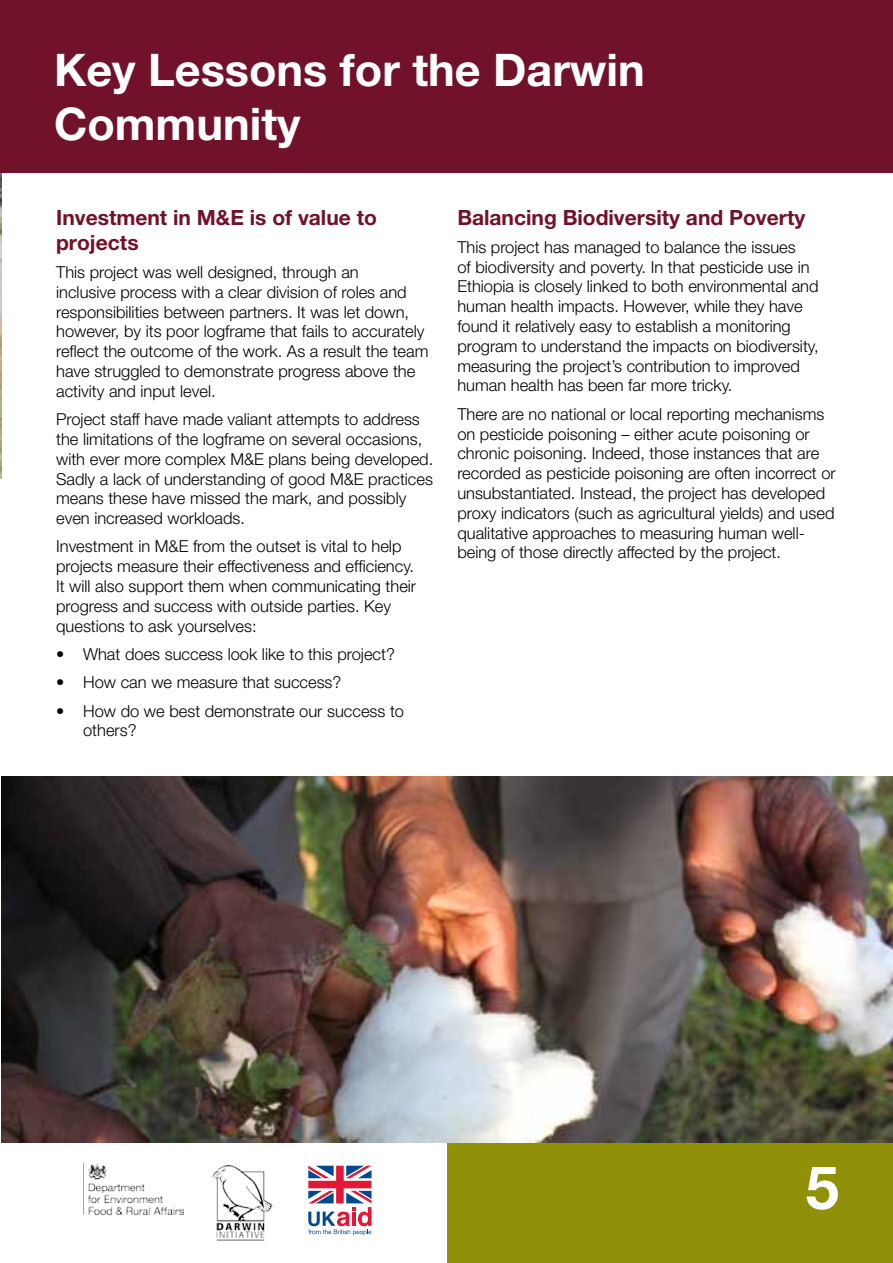
<style>
.page{position:relative;width:893px;height:1263px;background:#fff}
.page>*{position:absolute;margin:0;border:0;box-sizing:border-box;transform-origin:0 0}
.t1{font:700 60px "Helvetica Neue";color:#fff}
.t2{font:700 45px/54px "Helvetica Neue LT Pro";color:#fff}
.t3{font:700 21px/25.2px "Helvetica Neue LT Pro";color:#71112a}
.t4{font:300 16.5px/19.8px "Helvetica Neue LT Pro";color:#000}
</style>
<div class="page">
<div style="left:446px;top:1140px;width:447px;height:123px;background:#909108"></div>
<img style="left:88px;top:1163px;width:96px;height:53px">
<svg style="left:308px;top:1166px;width:63px;height:69px"></svg>
<img style="left:212px;top:1164px;width:61px;height:77px">
<img style="left:0;top:172px;width:1px;height:307px">
<div style="left:0;top:0;width:893px;height:172px;background:#71112a"></div>
<img style="left:1px;top:776px;width:892px;height:366px">
<h2 class="t2" style="left:54px;top:42px;width:592px">Key Lessons for the Darwin<br>Community</h2>
<p class="t3" style="left:56px;top:204px;width:322px">Investment in M&amp;E is of value to projects</p>
<p class="t4" style="left:56px;top:262px;width:374px">This project was well designed, through an<br>inclusive process with a clear division of roles and responsibilities between partners. It was let down, however, by its poor logframe that fails to accurately reflect the outcome of the work. As a result the team have struggled to demonstrate progress above the activity and input level.</p>
<p class="t4" style="left:56px;top:409px;width:379px">Project staff have made valiant attempts to address the limitations of the logframe on several occasions, with ever more complex M&amp;E plans being developed.<br>Sadly a lack of understanding of good M&amp;E practices means these have missed the mark, and possibly even increased workloads.</p>
<p class="t4" style="left:56px;top:536px;width:361px">Investment in M&amp;E from the outset is vital to help projects measure their effectiveness and efficiency.<br>It will also support them when communicating their progress and success with outside parties. Key questions to ask yourselves:</p>
<p class="t4" style="left:56px;top:644px;width:340px">• What does success look like to this project?</p>
<p class="t4" style="left:56px;top:672px;width:287px">• How can we measure that success?</p>
<p class="t4" style="left:83px;top:700px;width:322px;text-indent:-27px">• How do we best demonstrate our success to others?</p>
<p class="t3" style="left:457px;top:204px;width:350px">Balancing Biodiversity and Poverty</p>
<p class="t4" style="left:457px;top:237px;width:363px">This project has managed to balance the issues<br>of biodiversity and poverty. In that pesticide use in Ethiopia is closely linked to both environmental and human health impacts. However, while they have found it relatively easy to establish a monitoring program to understand the impacts on biodiversity, measuring the project’s contribution to improved human health has been far more tricky.</p>
<p class="t4" style="left:457px;top:404px;width:380px">There are no national or local reporting mechanisms on pesticide poisoning – either acute poisoning or chronic poisoning. Indeed, those instances that are recorded as pesticide poisoning are often incorrect or unsubstantiated. Instead, the project has developed proxy indicators (such as agricultural yields) and used qualitative approaches to measuring human well&shy;being of those directly affected by the project.</p>
<h1 class="t1" style="left:806px;top:1150px;width:35px">5</h1>
</div>
